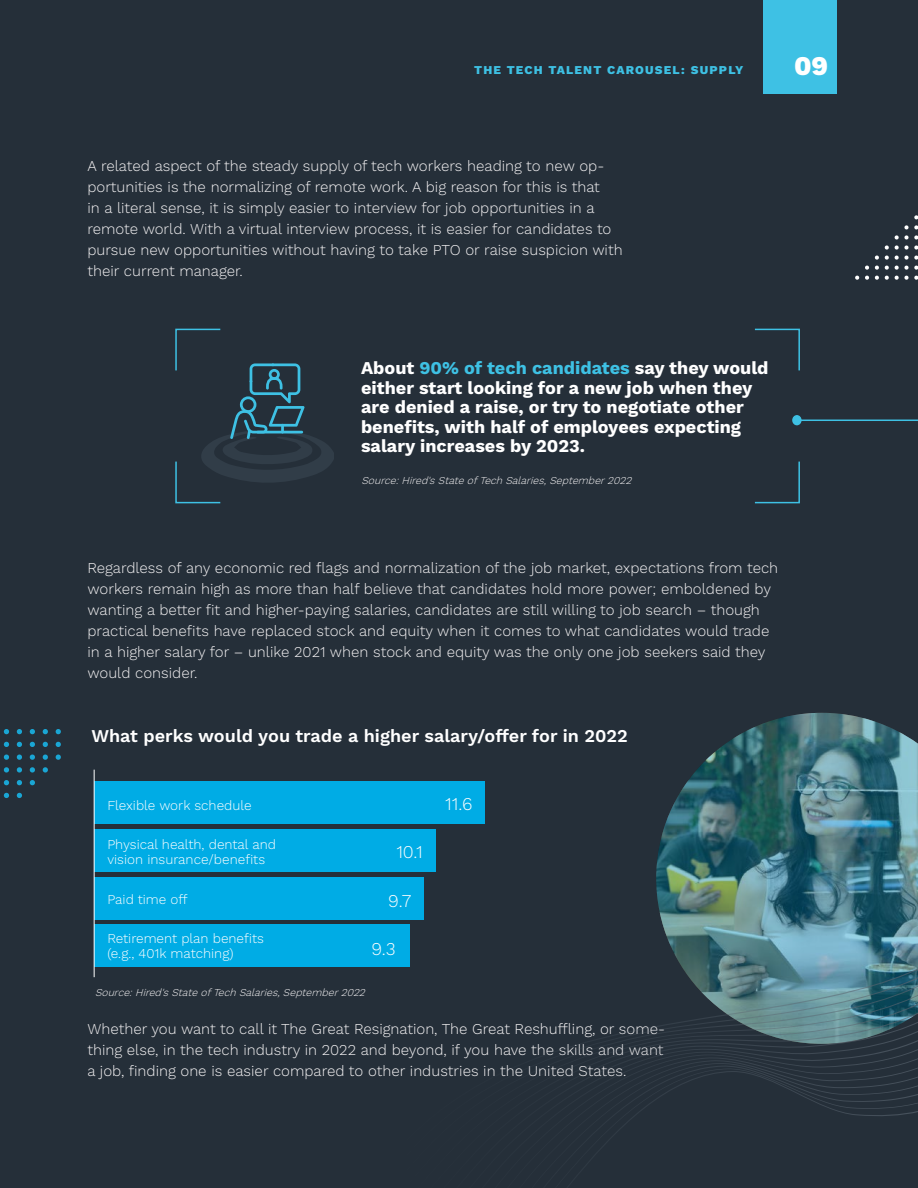
<style>
.page{position:relative;width:918px;height:1188px;background:#252f39}
.page>*{position:absolute;margin:0;border:0;box-sizing:border-box;transform-origin:0 0}
.t1{font:800 27px "Work Sans";color:#fff}
.t2{font:700 18px/19.5px "Work Sans";color:#fff}
.Chart_Heading_WHITE{font:600 18px "Work Sans";color:#fff}
.t3{font:300 18px "Work Sans";color:#fff}
.Body_Copy{font:300 15px/21px "Work Sans";color:#f5f3f4}
.t4{font:300 13.5px/15px "Work Sans";color:#fff}
.t5{font:800 12px "Work Sans";letter-spacing:.1em;color:#3ec1e4}
.Body_Copy-2{font:italic 300 10.5px "Work Sans";color:#f5f3f4}
.s1{color:#3ec1e4}
</style>
<div class="page">
<div style="left:764px;top:0;width:73px;height:94px;background:#3ec1e4"></div>
<hr style="left:794px;top:420px;width:124px;height:1px;background:#3ec1e4">
<div style="left:793px;top:416px;width:8px;height:9px;background:#3ec1e4;border-radius:50%"></div>
<div style="left:792px;top:415px;width:10px;height:10px;border:2px solid #3ec1e4;border-radius:50%"></div>
<div style="left:94px;top:781px;width:390px;height:43px;background:#00ace5"></div>
<div style="left:94px;top:829px;width:342px;height:42px;background:#00ace5"></div>
<div style="left:94px;top:877px;width:330px;height:42px;background:#00ace5"></div>
<div style="left:94px;top:925px;width:315px;height:42px;background:#00ace5"></div>
<hr style="left:94px;top:770px;width:1px;height:207px;background:#fff">
<svg style="left:656px;top:713px;width:262px;height:109px;background:#3c656e"></svg>
<svg style="left:342px;top:822px;width:576px;height:366px;background:#2d4955"></svg>
<svg style="left:175px;top:328px;width:159px;height:176px;background:#273944"></svg>
<svg style="left:753px;top:328px;width:48px;height:44px;background:#263743"></svg>
<svg style="left:753px;top:460px;width:48px;height:44px;background:#263743"></svg>
<svg style="left:855px;top:276px;width:4px;height:4px"></svg>
<svg style="left:865px;top:276px;width:4px;height:4px"></svg>
<svg style="left:865px;top:266px;width:4px;height:4px"></svg>
<svg style="left:875px;top:276px;width:4px;height:4px"></svg>
<svg style="left:875px;top:266px;width:4px;height:4px"></svg>
<svg style="left:875px;top:256px;width:4px;height:4px"></svg>
<svg style="left:885px;top:276px;width:4px;height:4px"></svg>
<svg style="left:885px;top:266px;width:4px;height:4px"></svg>
<svg style="left:885px;top:256px;width:4px;height:4px"></svg>
<svg style="left:885px;top:245px;width:4px;height:5px"></svg>
<svg style="left:895px;top:276px;width:23px;height:4px"></svg>
<svg style="left:895px;top:266px;width:23px;height:4px"></svg>
<svg style="left:895px;top:256px;width:23px;height:4px"></svg>
<svg style="left:895px;top:235px;width:23px;height:15px"></svg>
<svg style="left:904px;top:225px;width:14px;height:4px"></svg>
<svg style="left:914px;top:215px;width:4px;height:4px"></svg>
<svg style="left:4px;top:729px;width:5px;height:5px"></svg>
<svg style="left:17px;top:729px;width:5px;height:5px"></svg>
<svg style="left:30px;top:729px;width:5px;height:5px"></svg>
<svg style="left:43px;top:729px;width:5px;height:5px"></svg>
<svg style="left:56px;top:729px;width:5px;height:5px"></svg>
<svg style="left:4px;top:742px;width:5px;height:5px"></svg>
<svg style="left:17px;top:742px;width:5px;height:5px"></svg>
<svg style="left:30px;top:742px;width:5px;height:5px"></svg>
<svg style="left:43px;top:742px;width:5px;height:5px"></svg>
<svg style="left:56px;top:742px;width:5px;height:5px"></svg>
<svg style="left:4px;top:755px;width:5px;height:5px"></svg>
<svg style="left:17px;top:755px;width:5px;height:5px"></svg>
<svg style="left:30px;top:755px;width:5px;height:5px"></svg>
<svg style="left:43px;top:755px;width:5px;height:5px"></svg>
<svg style="left:56px;top:755px;width:5px;height:5px"></svg>
<svg style="left:4px;top:767px;width:5px;height:6px"></svg>
<svg style="left:17px;top:767px;width:5px;height:6px"></svg>
<svg style="left:30px;top:767px;width:5px;height:6px"></svg>
<svg style="left:43px;top:767px;width:5px;height:6px"></svg>
<svg style="left:4px;top:780px;width:5px;height:5px"></svg>
<svg style="left:17px;top:780px;width:5px;height:5px"></svg>
<svg style="left:30px;top:780px;width:5px;height:5px"></svg>
<svg style="left:4px;top:793px;width:5px;height:5px"></svg>
<svg style="left:17px;top:793px;width:5px;height:5px"></svg>
<p class="t5" style="left:474px;top:63px;width:271px">THE TECH TALENT CAROUSEL: SUPPLY</p>
<p class="t1" style="left:794px;top:50px;width:36px">09</p>
<p class="Body_Copy" style="left:87px;top:156px;width:537px">A related aspect of the steady supply of tech workers heading to new op&shy;portunities is the normalizing of remote work. A big reason for this is that<br>in a literal sense, it is simply easier to interview for job opportunities in a remote world. With a virtual interview process, it is easier for candidates to pursue new opportunities without having to take PTO or raise suspicion with their current manager.</p>
<p class="t2" style="left:361px;top:359px;width:409px">About <span class="s1">90% of tech candidates</span> say they would either start looking for a new job when they are denied a raise, or try to negotiate other benefits, with half of employees expecting salary increases by 2023.</p>
<p class="Body_Copy-2" style="left:361px;top:474px;width:275px">Source:Hired'sStateofTechSalaries,September2022</p>
<p class="Body_Copy" style="left:87px;top:558px;width:692px">Regardless of any economic red flags and normalization of the job market, expectations from tech workers remain high as more than half believe that candidates hold more power; emboldened by wanting a better fit and higher-paying salaries, candidates are still willing to job search – though practical benefits have replaced stock and equity when it comes to what candidates would trade in a higher salary for – unlike 2021 when stock and equity was the only one job seekers said they would consider.</p>
<p class="Chart_Heading_WHITE" style="left:91px;top:725px;width:538px">What perks would you trade a higher salary/offer for in 2022</p>
<p class="t4" style="left:107px;top:798px;width:146px">Flexible work schedule</p>
<p class="t4" style="left:107px;top:837px;width:170px">Physical health, dental and vision insurance/benefits</p>
<p class="t4" style="left:107px;top:893px;width:82px">Paid time off</p>
<p class="t4" style="left:107px;top:932px;width:158px">Retirement plan benefits (e.g., 401k matching)</p>
<p class="Body_Copy-2" style="left:95px;top:986px;width:275px">Source:Hired'sStateofTechSalaries,September2022</p>
<p class="t3" style="left:396px;top:841px;width:28px">10.1</p>
<p class="t3" style="left:388px;top:890px;width:25px">9.7</p>
<p class="t3" style="left:372px;top:938px;width:26px">9.3</p>
<p class="t3" style="left:445px;top:793px;width:29px">11.6</p>
<p class="Body_Copy" style="left:87px;top:1019px;width:579px;text-align:justify">Whether you want to call it The Great Resignation, The Great Reshuffling, or some&shy;thing else, in the tech industry in 2022 and beyond, if you have the skills and want a job, finding one is easier compared to other industries in the United States.</p>
</div>
